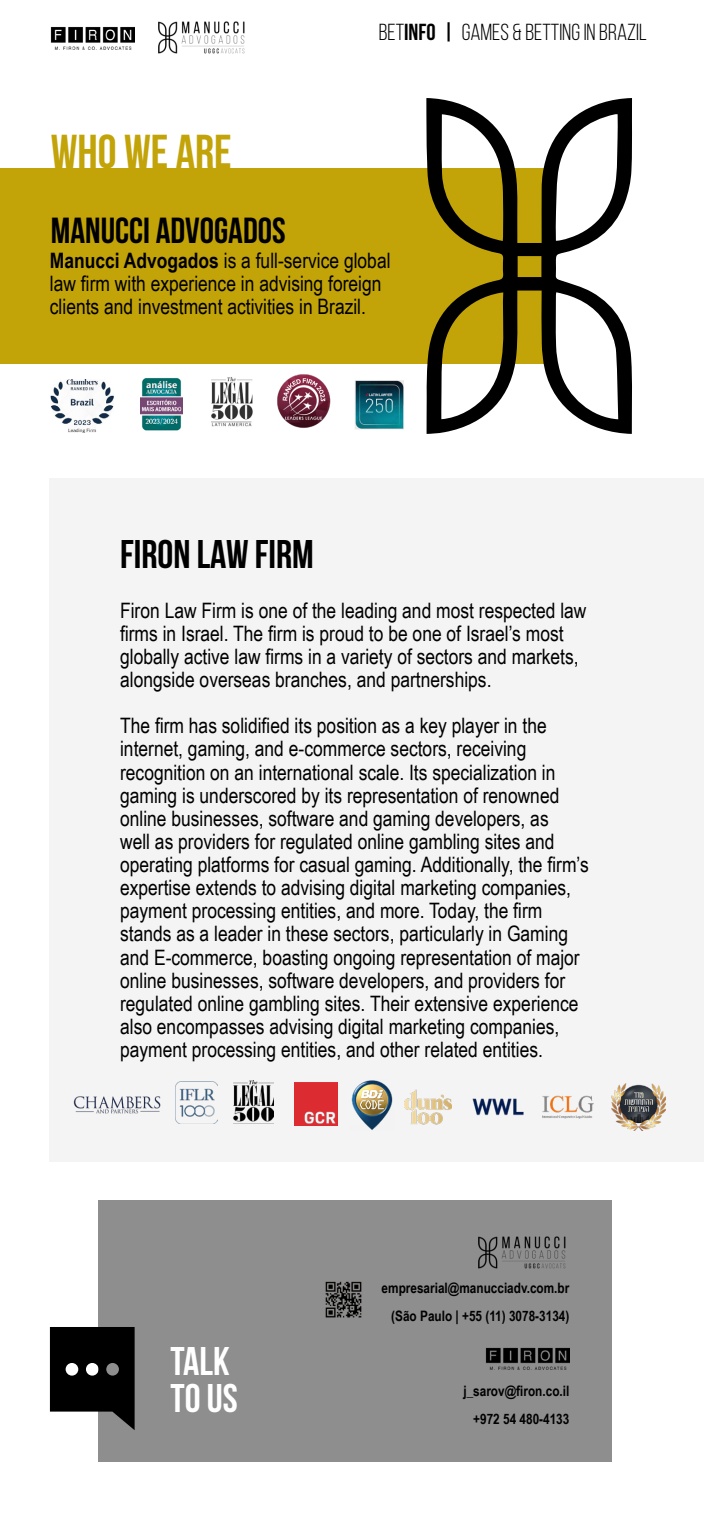
<style>
.page{position:relative;width:704px;height:1523px;background:#fff}
.page>*{position:absolute;margin:0;border:0;box-sizing:border-box;transform-origin:0 0}
.t1{font:700 47.5px "Bebas Neue";color:#c2a308}
.t2{font:700 40px "Bebas Neue";color:#000}
.t3{font:700 40px/36.2px "Bebas Neue";color:#fff}
.t4{font:700 36.25px "Bebas Neue";color:#000}
.t5{font:23.19px "Bebas Neue";color:#000}
.t6{font:21.25px/23.1px "Arial Narrow";color:#000}
.t7{font:700 14.38px "Arial Narrow";color:#000}
.s1{font-weight:700}
</style>
<div class="page">
<div style="left:98px;top:1200px;width:512px;height:262px;background:#8f8e8e"></div>
<div style="left:0;top:168px;width:548px;height:196px;background:#c2a308"></div>
<div style="left:50px;top:478px;width:653px;height:683px;background:#f4f4f4"></div>
<img style="left:50px;top:27px;width:84px;height:22px">
<img style="left:158px;top:21px;width:87px;height:33px">
<svg style="left:426px;top:98px;width:206px;height:336px"></svg>
<img style="left:50px;top:380px;width:63px;height:52px">
<img style="left:140px;top:378px;width:42px;height:52px">
<img style="left:211px;top:377px;width:42px;height:50px">
<img style="left:277px;top:374px;width:54px;height:54px">
<img style="left:355px;top:380px;width:49px;height:50px">
<svg style="left:50px;top:1327px;width:84px;height:103px"></svg>
<img style="left:325px;top:1281px;width:37px;height:37px">
<img style="left:486px;top:1347px;width:83px;height:22px">
<img style="left:478px;top:1236px;width:88px;height:33px">
<img style="left:73px;top:1096px;width:88px;height:18px">
<img style="left:175px;top:1081px;width:42px;height:42px">
<img style="left:233px;top:1080px;width:40px;height:42px">
<img style="left:472px;top:1098px;width:52px;height:18px">
<img style="left:404px;top:1089px;width:47px;height:36px">
<img style="left:351px;top:1080px;width:42px;height:50px">
<img style="left:542px;top:1095px;width:52px;height:24px">
<img style="left:294px;top:1082px;width:43px;height:43px">
<img style="left:611px;top:1083px;width:54px;height:48px">
<h1 class="t1" style="left:51px;top:126px;width:182px">WHO WE ARE</h1>
<h3 class="t4" style="left:51px;top:210px;width:236px">MANUCCI ADVOGADOS</h3>
<p class="t5" style="left:378px;top:19px;width:269px">BET<span class="s1">INFO |</span> GAMES &amp; BETTING IN BRAZIL</p>
<p class="t6" style="left:50px;top:248px;width:342px"><span class="s1">Manucci Advogados</span> is a full-service global law firm with experience in advising foreign clients and investment activities in Brazil.</p>
<h2 class="t2" style="left:120px;top:532px;width:195px">FIRON LAW FIRM</h2>
<p class="t6" style="left:120px;top:598px;width:467px">Firon Law Firm is one of the leading and most respected law firms in Israel. The firm is proud to be one of Israel’s most globally active law firms in a variety of sectors and markets, alongside overseas branches, and partnerships.</p>
<p class="t6" style="left:120px;top:713px;width:470px">The firm has solidified its position as a key player in the internet, gaming, and e-commerce sectors, receiving recognition on an international scale. Its specialization in gaming is underscored by its representation of renowned online businesses, software and gaming developers, as<br>well as providers for regulated online gambling sites and operating platforms for casual gaming. Additionally, the firm’s expertise extends to advising digital marketing companies, payment processing entities, and more. Today, the firm stands as a leader in these sectors, particularly in Gaming and E-commerce, boasting ongoing representation of major online businesses, software developers, and providers for regulated online gambling sites. Their extensive experience also encompasses advising digital marketing companies, payment processing entities, and other related entities.</p>
<p class="t7" style="left:381px;top:1277px;width:189px">empresarial@manucciadv.com.br</p>
<h2 class="t3" style="left:170px;top:1343px;width:69px">TALK<br>TO US</h2>
<p class="t7" style="left:391px;top:1305px;width:179px">(São Paulo | +55 (11) 3078-3134)</p>
<p class="t7" style="left:463px;top:1380px;width:107px">j_sarov@firon.co.il</p>
<p class="t7" style="left:473px;top:1408px;width:98px">+972 54 480-4133</p>
</div>
